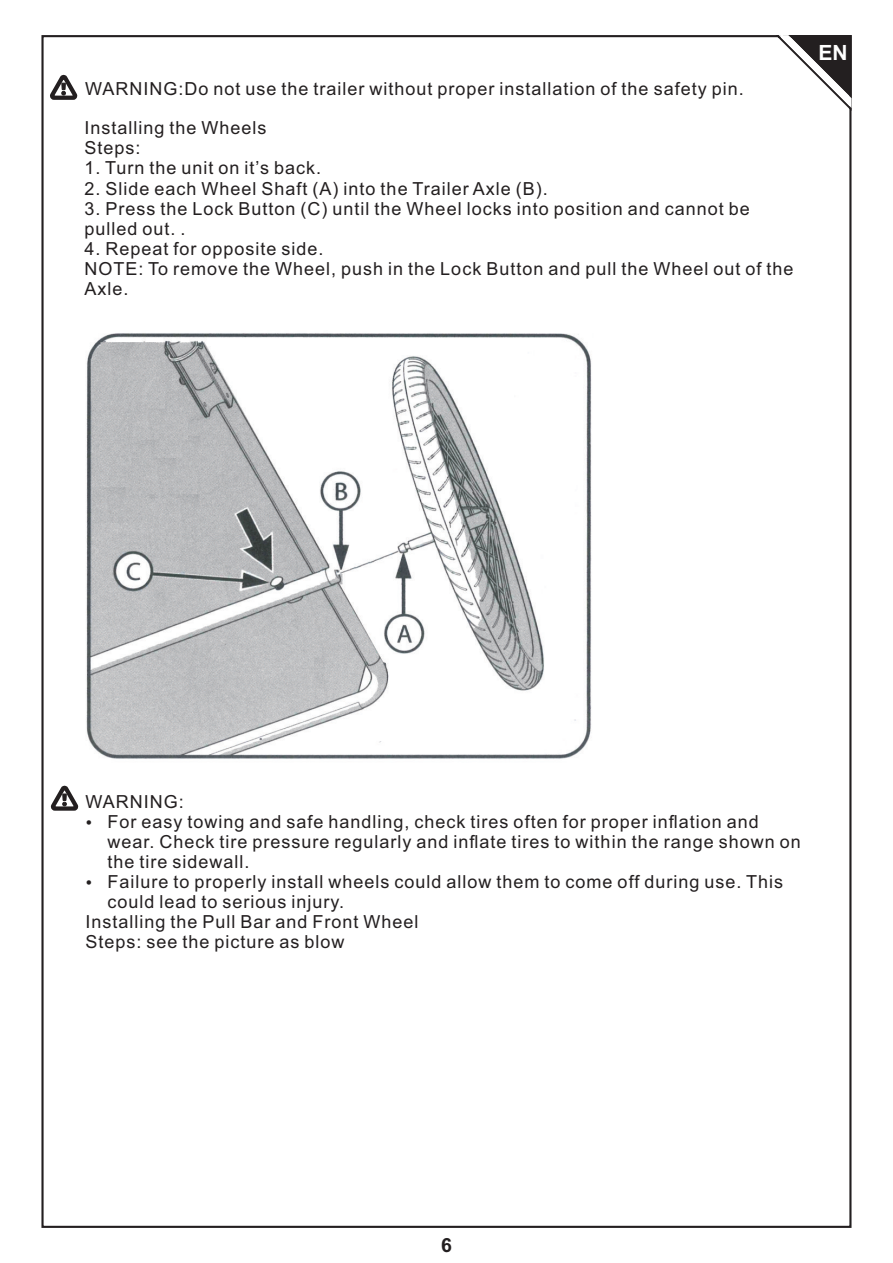
<style>
.page{position:relative;width:893px;height:1263px;background:#fff}
.page>*{position:absolute;margin:0;border:0;box-sizing:border-box;transform-origin:0 0}
.t1{font:700 21px "Arial";color:#fff}
.t2{font:700 19.5px "Arial";color:#231f20}
.t3{font:18px/20.1px "Arial";letter-spacing:.055em;color:#231f20}
</style>
<div class="page">
<svg style="left:50px;top:74px;width:28px;height:26px"></svg>
<svg style="left:775px;top:35px;width:77px;height:79px"></svg>
<img style="left:86px;top:333px;width:506px;height:426px">
<svg style="left:50px;top:785px;width:29px;height:26px"></svg>
<p class="t3" style="left:85px;top:80px;width:660px">WARNING:Do not use the trailer without proper installation of the safety pin.</p>
<p class="t3" style="left:84px;top:120px;width:184px">Installing the Wheels<br>Steps:</p>
<p class="t3" style="left:84px;top:160px;width:238px">1. Turn the unit on it’s back.</p>
<p class="t3" style="left:84px;top:180px;width:465px">2. Slide each Wheel Shaft (A) into the Trailer Axle (B).</p>
<p class="t3" style="left:84px;top:200px;width:667px">3. Press the Lock Button (C) until the Wheel locks into position and cannot be pulled out. .</p>
<p class="t3" style="left:84px;top:240px;width:711px">4. Repeat for opposite side.<br>NOTE: To remove the Wheel, push in the Lock Button and pull the Wheel out of the<br>Axle.</p>
<p class="t1" style="left:818px;top:44px;width:31px">EN</p>
<p class="t3" style="left:85px;top:793px;width:100px">WARNING:</p>
<p class="t3" style="left:107px;top:813px;width:653px">For easy towing and safe handling, check tires often for proper inflation and</p>
<p class="t3" style="left:107px;top:833px;width:695px">wear. Check tire pressure regularly and inflate tires to within the range shown on</p>
<p class="t3" style="left:107px;top:853px;width:144px">the tire sidewall.</p>
<p class="t3" style="left:107px;top:873px;width:677px">Failure to properly install wheels could allow them to come off during use. This</p>
<p class="t3" style="left:107px;top:893px;width:238px">could lead to serious injury.</p>
<p class="t3" style="left:85px;top:913px;width:335px">Installing the Pull Bar and Front Wheel</p>
<p class="t3" style="left:85px;top:933px;width:261px">Steps: see the picture as blow</p>
<p class="t2" style="left:441px;top:1238px;width:12px">6</p>
</div>
